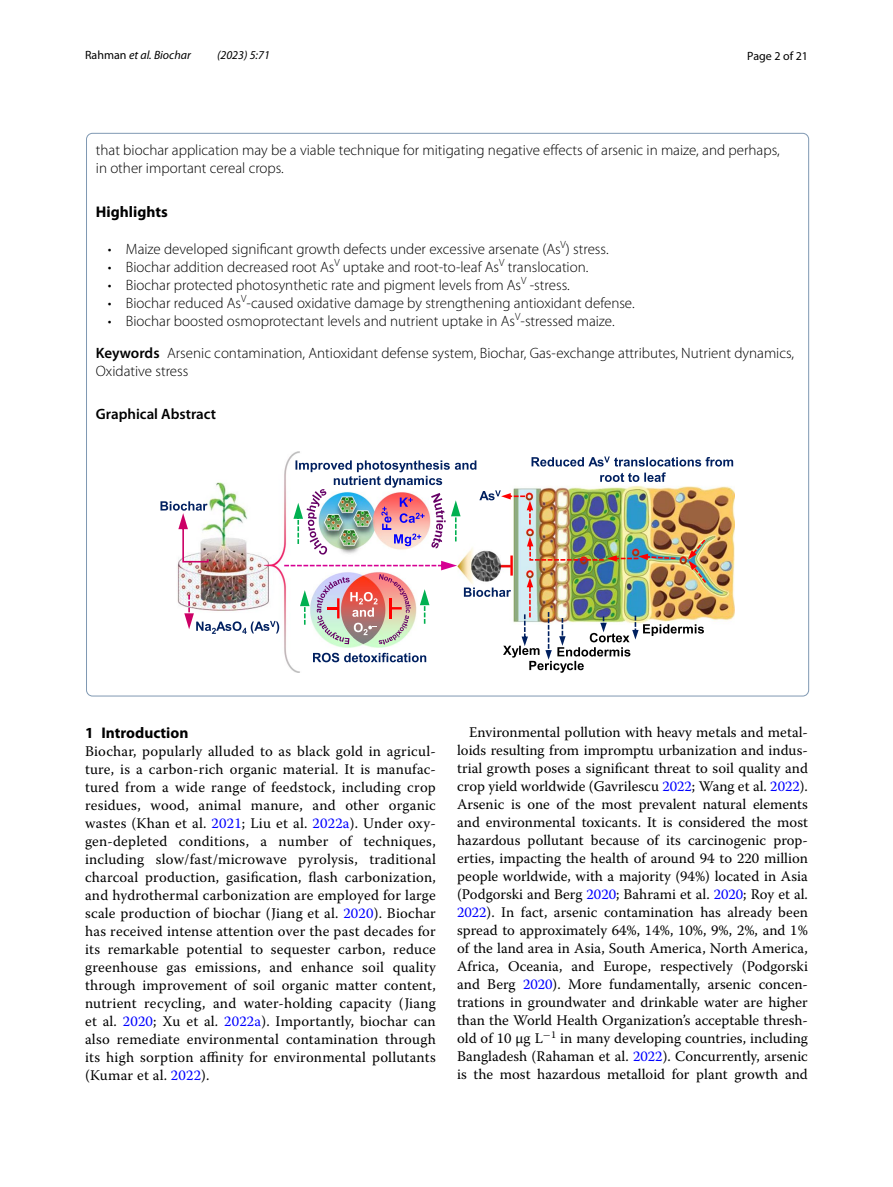
<style>
.page{position:relative;width:893px;height:1187px;background:#fff}
.page>*{position:absolute;margin:0;border:0;box-sizing:border-box;transform-origin:0 0}
.t1{font:700 15.45px "Myriad Pro";color:#000}
.t2{font:300 15px/18px "Myriad Pro";color:#000}
.t3{font:600 15px "Myriad Pro";color:#000}
.t4{font:14.7px/18px "Warnock Pro";letter-spacing:.005em;color:#000;text-align:justify}
.t5{font:italic 12px "Myriad Pro";color:#000}
.t6{font:12px "Myriad Pro";color:#000}
.s1{font-style:normal}
.s2{font-weight:600}
.s3{color:#00f}
</style>
<div class="page">
<img style="left:160px;top:456px;width:573px;height:216px">
<p class="t5" style="left:85px;top:48px;width:107px"><span class="s1">Rahman</span> et al. Biochar</p>
<p class="t5" style="left:217px;top:48px;width:54px">(2023) 5:71</p>
<p class="t6" style="left:747px;top:48px;width:62px">Page 2 of 21</p>
<p class="t2" style="left:96px;top:142px;width:685px">that biochar application may be a viable technique for mitigating negative effects of arsenic in maize, and perhaps, in other important cereal crops.</p>
<p class="t1" style="left:96px;top:202px;width:73px">Highlights</p>
<p class="t2" style="left:108px;top:240px;width:502px">• Maize developed significant growth defects under excessive arsenate (As<sup>V</sup>) stress.</p>
<p class="t2" style="left:108px;top:258px;width:482px">• Biochar addition decreased root As<sup>V</sup> uptake and root-to-leaf As<sup>V</sup> translocation.</p>
<p class="t2" style="left:108px;top:276px;width:463px">• Biochar protected photosynthetic rate and pigment levels from -As<sup>V</sup> -stress.</p>
<p class="t2" style="left:108px;top:294px;width:528px">• Biochar reduced As<sup>V</sup>-caused oxidative damage by strengthening antioxidant defense.</p>
<p class="t2" style="left:96px;top:305px;width:700px;line-height:31.8px;text-indent:12px">• Biochar boosted osmoprotectant levels and nutrient uptake in -As<sup>V</sup>-stressed maize.<br><span class="s2">Keywords</span> Arsenic contamination, Antioxidant defense system, Biochar, Gas-exchange attributes, Nutrient dynamics,</p>
<p class="t2" style="left:96px;top:362px;width:94px">Oxidative stress</p>
<p class="t3" style="left:96px;top:404px;width:122px">Graphical Abstract</p>
<p class="t1" style="left:85px;top:722px;width:105px">1 Introduction</p>
<p class="t4" style="left:85px;top:742px;width:352px">Biochar, popularly alluded to as black gold in agricul&shy;ture, is a carbon-rich organic material. It is manufac&shy;tured from a wide range of feedstock, including crop residues, wood, animal manure, and other organic wastes (Khan et al. <span class="s3">2021</span>; Liu et al. <span class="s3">2022a</span>). Under oxy&shy;gen-depleted conditions, a number of techniques, including slow/fast/microwave pyrolysis, traditional charcoal production, gasification, flash carbonization, and hydrothermal carbonization are employed for large scale production of biochar (Jiang et al. <span class="s3">2020</span>). Biochar has received intense attention over the past decades for its remarkable potential to sequester carbon, reduce greenhouse gas emissions, and enhance soil quality through improvement of soil organic matter content, nutrient recycling, and water-holding capacity (Jiang et al. <span class="s3">2020</span>; Xu et al. <span class="s3">2022a</span>). Importantly, biochar can also remediate environmental contamination through its high sorption affinity for environmental pollutants (Kumar et al. <span class="s3">2022</span>).</p>
<p class="t4" style="left:457px;top:723px;width:352px;text-indent:12px">Environmental pollution with heavy metals and metal&shy;loids resulting from impromptu urbanization and indus&shy;trial growth poses a significant threat to soil quality and crop yield worldwide (Gavrilescu <span class="s3">2022</span>; Wang et al. <span class="s3">2022</span>).<br>Arsenic is one of the most prevalent natural elements and environmental toxicants. It is considered the most hazardous pollutant because of its carcinogenic prop&shy;erties, impacting the health of around 94 to 220 million people worldwide, with a majority (94%) located in Asia (Podgorski and Berg <span class="s3">2020</span>; Bahrami et al. <span class="s3">2020</span>; Roy et al.<br><span class="s3">2022</span>). In fact, arsenic contamination has already been spread to approximately 64%, 14%, 10%, 9%, 2%, and 1% of the land area in Asia, South America, North America, Africa, Oceania, and Europe, respectively (Podgorski and Berg <span class="s3">2020</span>). More fundamentally, arsenic concen&shy;trations in groundwater and drinkable water are higher than the World Health Organization’s acceptable thresh&shy;old of 10 µg L<sup>−</sup><sup>1</sup> in many developing countries, including Bangladesh (Rahaman et al. <span class="s3">2022</span>). Concurrently, arsenic is the most hazardous metalloid for plant growth and</p>
</div>
